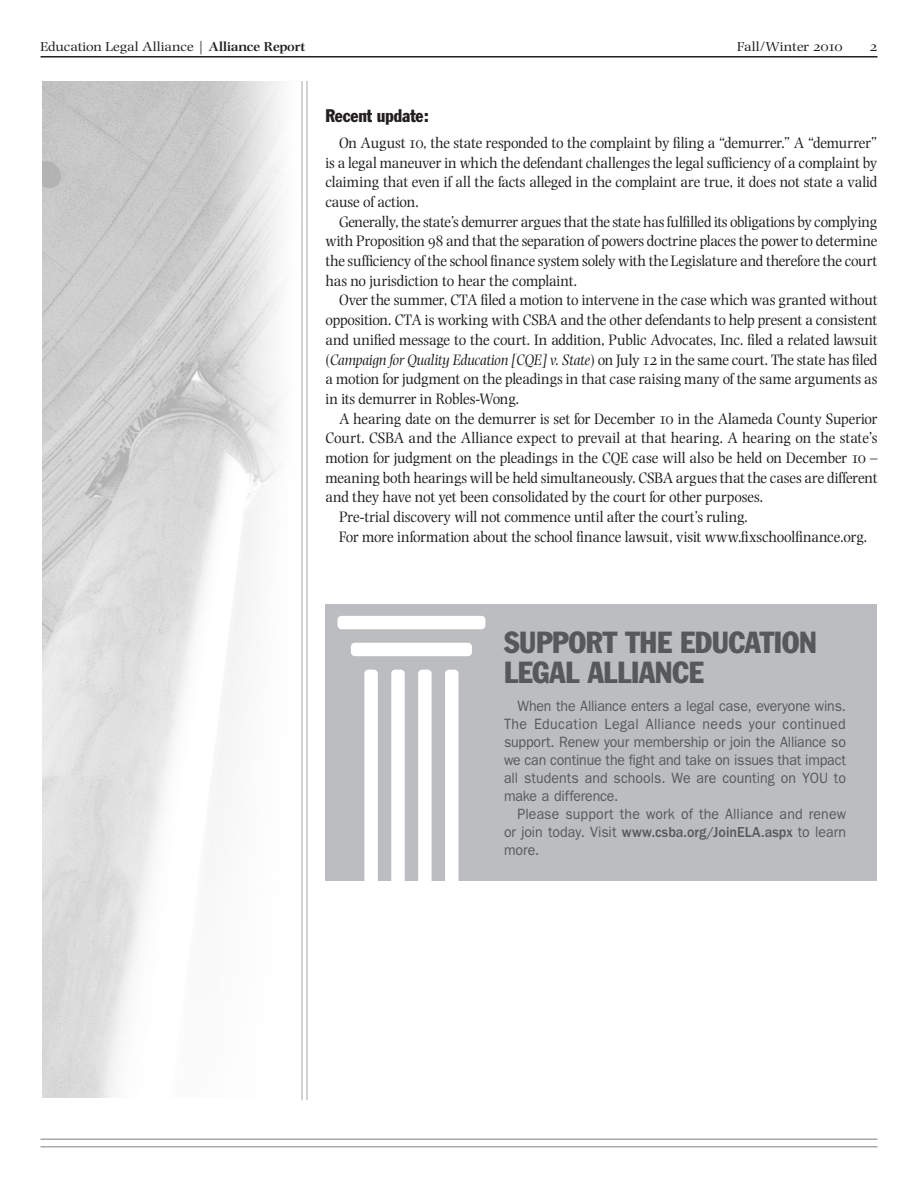
<style>
.page{position:relative;width:918px;height:1188px;background:#fff}
.page>*{position:absolute;margin:0;border:0;box-sizing:border-box;transform-origin:0 0}
.Alliance_Page_One_He{font:condensed 30px/30px "Franklin Gothic";letter-spacing:-.01em;color:#57585a}
.Alliance_subhead_3{font:condensed 18px "Franklin Gothic";letter-spacing:-.01em;color:#231f20;scale:.96 1}
.Body_text{font:15.75px/19.6px "Photina MT Regular Os F";letter-spacing:-.01em;color:#231f20;text-align:justify;scale:.94 1}
.Body_text-2{font:15px/18px "Franklin Gothic";letter-spacing:.005em;color:#57585a;text-align:justify;scale:.94 1}
.Body_text-3{font:13.5px "Photina MT Regular Os F";letter-spacing:-.01em;color:#231f20;scale:1.1 1}
.s1{font-family:"Photina";font-weight:600}
.s2{font-family:"Photina";font-style:italic}
.s3{font-weight:500}
</style>
<div class="page">
<hr style="left:40px;top:1138px;width:838px;height:2px;background:#a8a9ad">
<hr style="left:40px;top:1146px;width:838px;height:2px;background:#a8a9ad">
<hr style="left:40px;top:56px;width:838px;height:2px;background:#231f20">
<img style="left:42px;top:81px;width:242px;height:1017px">
<hr style="left:306px;top:81px;width:2px;height:1019px;background:#a8a9ad">
<hr style="left:301px;top:81px;width:2px;height:1019px;background:#a8a9ad">
<div style="left:326px;top:604px;width:552px;height:277px;background:#bcbdc0"></div>
<svg style="left:418px;top:670px;width:14px;height:211px;background:#fcfcfc"></svg>
<svg style="left:391px;top:670px;width:14px;height:211px;background:#fcfcfc"></svg>
<svg style="left:364px;top:670px;width:14px;height:211px;background:#fcfcfc"></svg>
<svg style="left:445px;top:670px;width:14px;height:211px;background:#fcfcfc"></svg>
<div style="left:338px;top:616px;width:147px;height:13px;background:#fff;border-radius:4px"></div>
<div style="left:351px;top:643px;width:121px;height:13px;background:#fff;border-radius:4px"></div>
<p class="Body_text-3" style="left:40px;top:39px;width:242px">Education Legal Alliance | <span class="s1">Alliance Report</span></p>
<p class="Body_text-3" style="left:737px;top:39px;width:98px">Fall/Winter 2010</p>
<p class="Body_text-3" style="left:869px;top:39px;width:9px">2</p>
<p class="Alliance_subhead_3" style="left:326px;top:105px;width:109px">Recent update:</p>
<p class="Body_text" style="left:326px;top:133px;width:589px;text-indent:14px">On August 10, the state responded to the complaint by filing a “demurrer.” A “demurrer” is a legal maneuver in which the defendant challenges the legal sufficiency of a complaint by claiming that even if all the facts alleged in the complaint are true, it does not state a valid cause of action.</p>
<p class="Body_text" style="left:326px;top:212px;width:589px;text-indent:14px">Generally, the state’s demurrer argues that the state has fulfilled its obligations by complying with Proposition 98 and that the separation of powers doctrine places the power to determine the sufficiency of the school finance system solely with the Legislature and therefore the court has no jurisdiction to hear the complaint.</p>
<p class="Body_text" style="left:326px;top:291px;width:589px;text-indent:14px">Over the summer, CTA filed a motion to intervene in the case which was granted without opposition. CTA is working with CSBA and the other defendants to help present a consistent and unified message to the court. In addition, Public Advocates, Inc. filed a related lawsuit (<span class="s2">Campaign for Quality Education [CQE] v. State</span>) on July 12 in the same court. The state has filed a motion for judgment on the pleadings in that case raising many of the same arguments as in its demurrer in Robles-Wong.</p>
<p class="Body_text" style="left:326px;top:409px;width:589px;text-indent:14px">A hearing date on the demurrer is set for December 10 in the Alameda County Superior Court. CSBA and the Alliance expect to prevail at that hearing. A hearing on the state’s motion for judgment on the pleadings in the CQE case will also be held on December 10 – meaning both hearings will be held simultaneously. CSBA argues that the cases are different and they have not yet been consolidated by the court for other purposes.</p>
<p class="Body_text" style="left:339px;top:507px;width:437px">Pre-trial discovery will not commence until after the court’s ruling.</p>
<p class="Body_text" style="left:339px;top:527px;width:564px">For more information about the school finance lawsuit, visit www.fixschoolfinance.org.</p>
<p class="Alliance_Page_One_He" style="left:504px;top:627px;width:314px">SUPPORT THE EDUCATION<br>LEGAL ALLIANCE</p>
<p class="Body_text-2" style="left:504px;top:697px;width:365px;text-indent:14px">When the Alliance enters a legal case, everyone wins.<br>The Education Legal Alliance needs your continued support. Renew your membership or join the Alliance so we can continue the fight and take on issues that impact all students and schools. We are counting on YOU to make a difference.</p>
<p class="Body_text-2" style="left:504px;top:805px;width:365px;text-indent:14px">Please support the work of the Alliance and renew or join today. Visit <span class="s3">www.csba.org/JoinELA.aspx</span> to learn more.</p>
</div>
